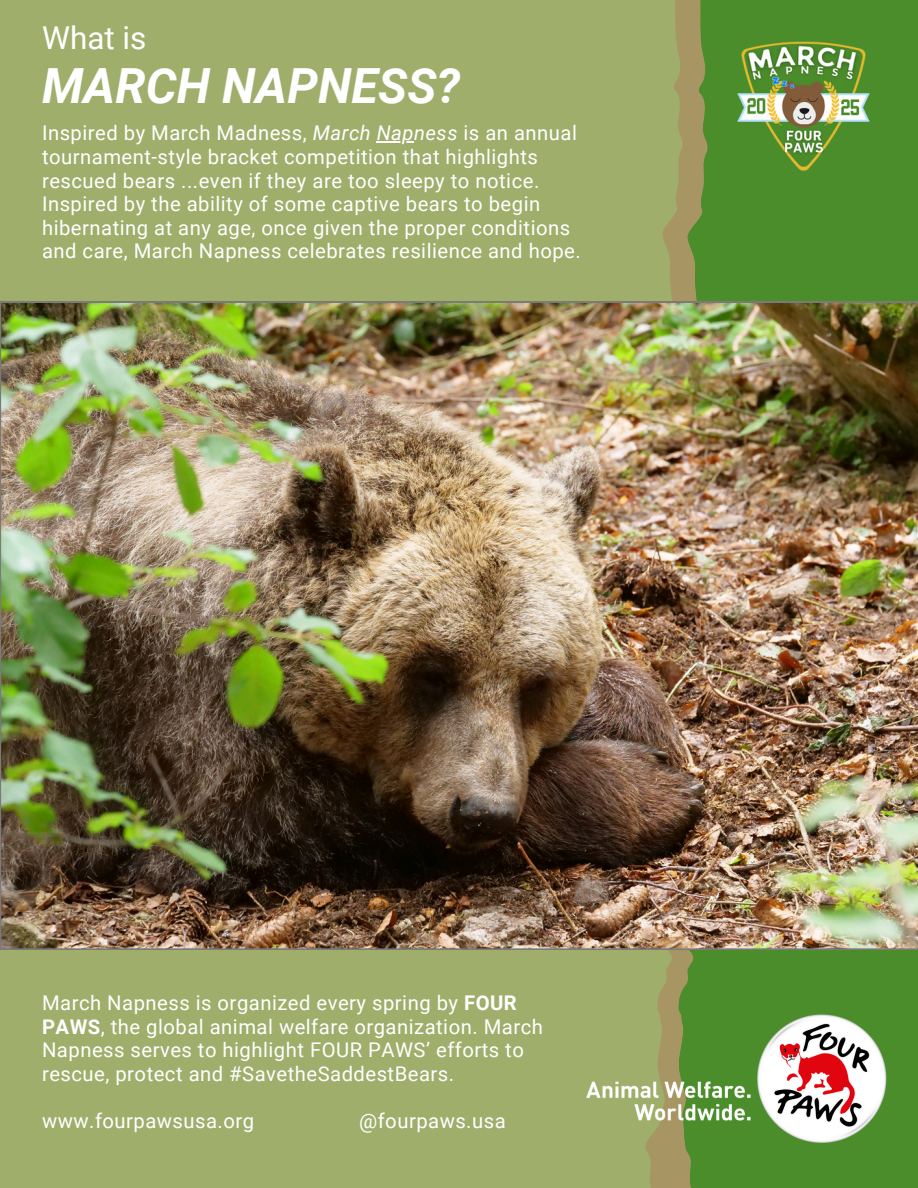
<style>
.page{position:relative;width:918px;height:1188px;background:#a0ae6c}
.page>*{position:absolute;margin:0;border:0;box-sizing:border-box;transform-origin:0 0}
.t1{font:italic 700 48.45px "Roboto";color:#fff}
.t2{font:31.5px "Roboto";color:#fff}
.t3{font:20.25px/23.7px "Roboto";letter-spacing:.025em;color:#fff}
.s1{font-style:italic}
.s2{font-weight:700}
</style>
<div class="page">
<svg style="left:644px;top:0;width:34px;height:1188px"></svg>
<div style="left:755px;top:0;width:163px;height:1188px;background:#4b8c2b"></div>
<svg style="left:678px;top:0;width:77px;height:1188px;background:#668e3c"></svg>
<img style="left:0;top:302px;width:918px;height:647px">
<img style="left:736px;top:39px;width:136px;height:136px">
<img style="left:586px;top:1013px;width:302px;height:131px">
<hr style="left:377px;top:141px;width:37px;height:2px;background:#fff">
<p class="t2" style="left:42px;top:20px;width:106px">What is</p>
<p class="t1" style="left:42px;top:58px;width:420px">MARCH NAPNESS?</p>
<h1 class="t3" style="left:42px;top:121px;width:536px">Inspired by March Madness, <span class="s1">March Napness</span> is an annual</h1>
<h2 class="t3" style="left:42px;top:145px;width:540px">tournament-style bracket competition that highlights rescued bears ...even if they are too sleepy to notice.<br>Inspired by the ability of some captive bears to begin hibernating at any age, once given the proper conditions and care, March Napness celebrates resilience and hope.</h2>
<p class="t3" style="left:42px;top:991px;width:502px">March Napness is organized every spring by <span class="s2">FOUR PAWS</span>, the global animal welfare organization. March Napness serves to highlight FOUR PAWS’ efforts to rescue, protect and #SavetheSaddestBears.</p>
<p class="t3" style="left:42px;top:1109px;width:214px">www.fourpawsusa.org</p>
<p class="t3" style="left:359px;top:1109px;width:148px">@fourpaws.usa</p>
</div>
